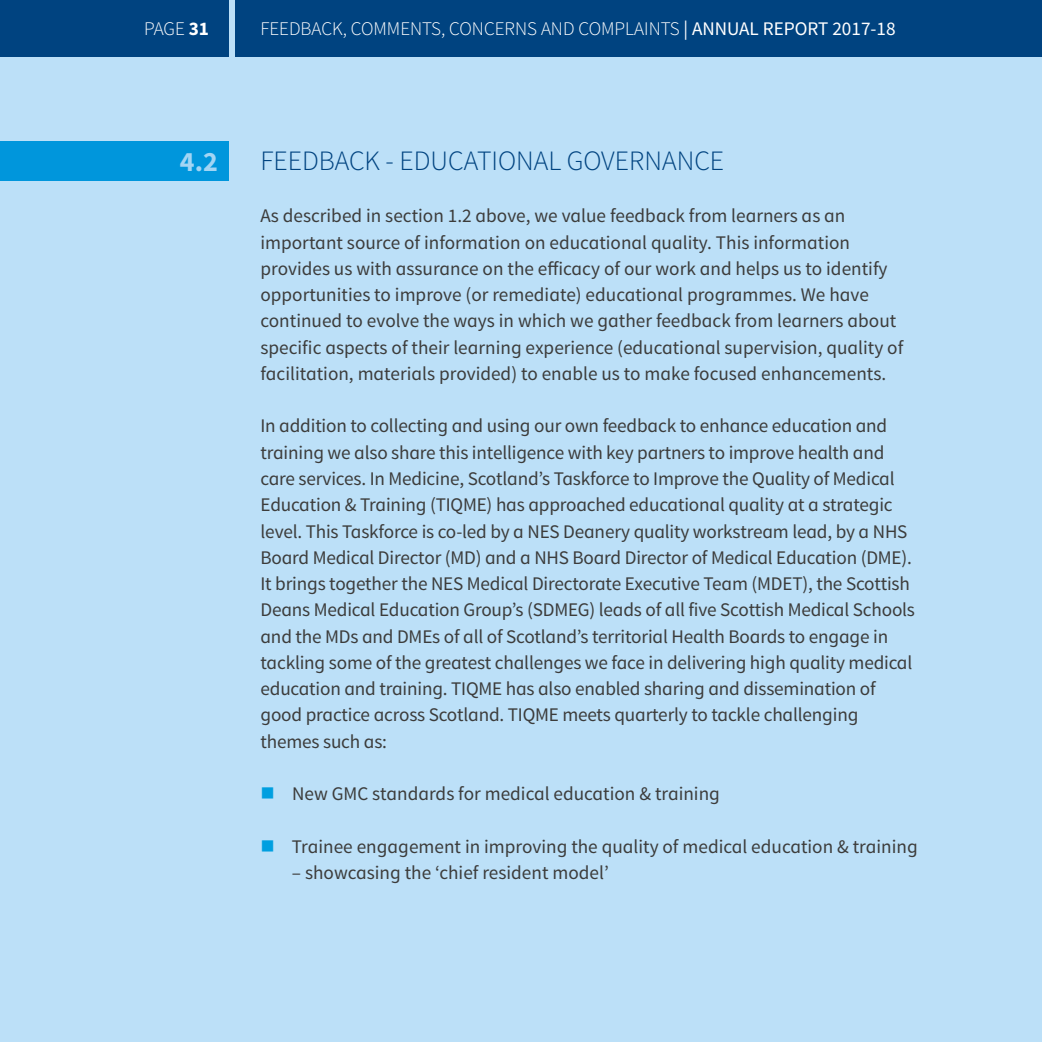
<style>
.page{position:relative;width:1042px;height:1042px;background:#bce0f8}
.page>*{position:absolute;margin:0;border:0;box-sizing:border-box;transform-origin:0 0}
.t1{font:300 28px "Source Sans Pro";color:#004380}
.t2{font:700 28px "Source Sans Pro";color:#a2d5f4}
.t3{font:19.25px/26.2px "Source Sans Pro";letter-spacing:-.01em;color:#3c3c3b}
.t4{font:300 19.25px "Source Sans Pro";color:#fff}
.s1{font-weight:700}
.s2{font-weight:400}
.s3{color:#009fe0}
</style>
<div class="page">
<div style="left:0;top:141px;width:228px;height:40px;background:#0096dc"></div>
<div style="left:0;top:0;width:228px;height:56px;background:#004380"></div>
<div style="left:236px;top:0;width:806px;height:56px;background:#004380"></div>
<p class="t4" style="left:144px;top:17px;width:66px">PAGE <span class="s1">31</span></p>
<p class="t4" style="left:260px;top:17px;width:637px">FEEDBACK, COMMENTS, CONCERNS AND COMPLAINTS <span class="s2">| ANNUAL REPORT 2017-18</span></p>
<h1 class="t2" style="left:180px;top:143px;width:39px">4.2</h1>
<h1 class="t1" style="left:260px;top:144px;width:465px">FEEDBACK - EDUCATIONAL GOVERNANCE</h1>
<p class="t3" style="left:260px;top:203px;width:644px">As described in section 1.2 above, we value feedback from learners as an important source of information on educational quality. This information provides us with assurance on the efficacy of our work and helps us to identify opportunities to improve (or remediate) educational programmes. We have continued to evolve the ways in which we gather feedback from learners about specific aspects of their learning experience (educational supervision, quality of facilitation, materials provided) to enable us to make focused enhancements.</p>
<p class="t3" style="left:260px;top:413px;width:656px">In addition to collecting and using our own feedback to enhance education and training we also share this intelligence with key partners to improve health and care services. In Medicine, Scotland’s Taskforce to Improve the Quality of Medical Education &amp; Training (TIQME) has approached educational quality at a strategic level. This Taskforce is co-led by a NES Deanery quality workstream lead, by a NHS Board Medical Director (MD) and a NHS Board Director of Medical Education (DME).<br>It brings together the NES Medical Directorate Executive Team (MDET), the Scottish Deans Medical Education Group’s (SDMEG) leads of all five Scottish Medical Schools and the MDs and DMEs of all of Scotland’s territorial Health Boards to engage in tackling some of the greatest challenges we face in delivering high quality medical education and training. TIQME has also enabled sharing and dissemination of good practice across Scotland. TIQME meets quarterly to tackle challenging themes such as:</p>
<p class="t3" style="left:260px;top:781px;width:461px"><span class="s3">■</span> New GMC standards for medical education &amp; training</p>
<p class="t3" style="left:260px;top:833px;width:659px"><span class="s3">■</span> Trainee engagement in improving the quality of medical education &amp; training</p>
<p class="t3" style="left:292px;top:860px;width:318px">– showcasing the ‘chief resident model’</p>
</div>
